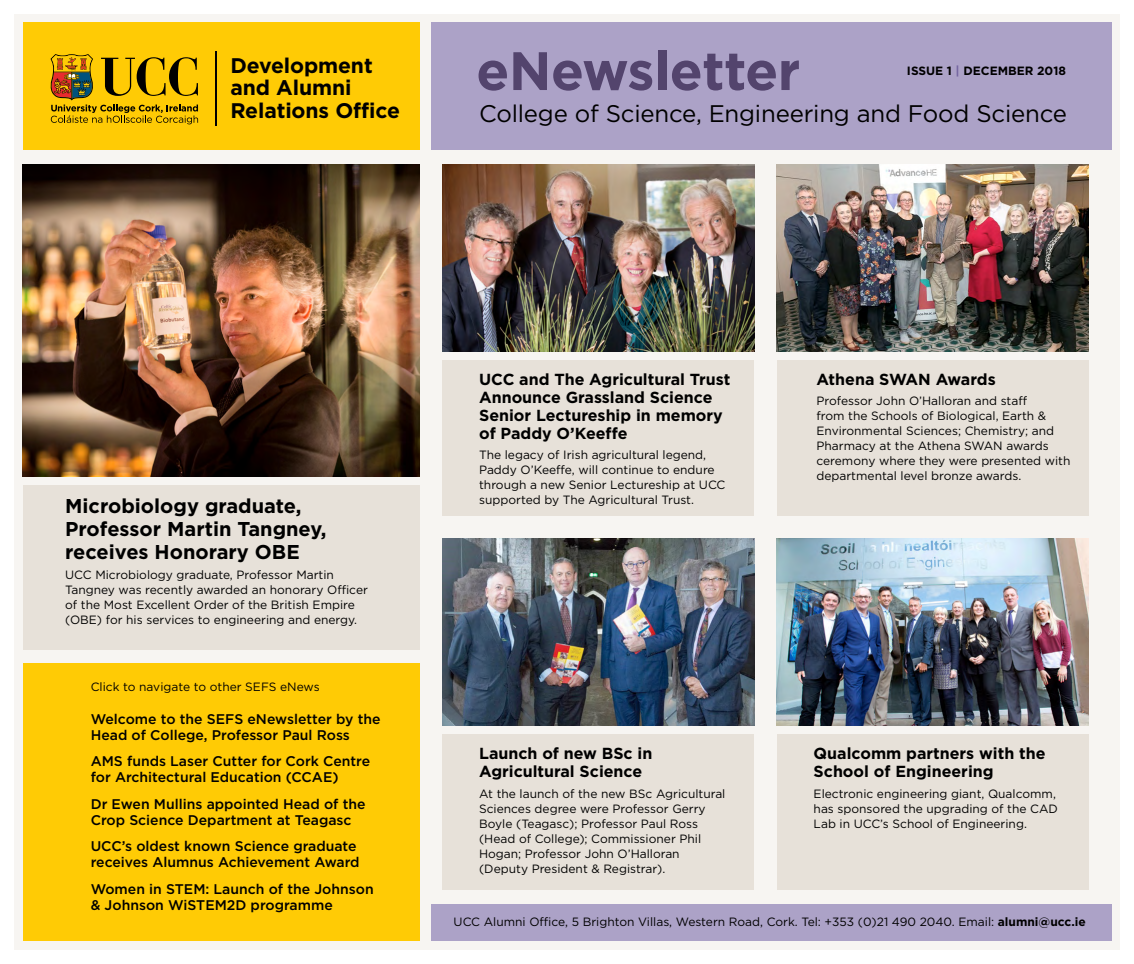
<style>
.page{position:relative;width:1134px;height:964px;background:#fff}
.page>*{position:absolute;margin:0;border:0;box-sizing:border-box;transform-origin:0 0}
.t1{font:700 54px "Gotham";letter-spacing:-.01em;color:#53446d}
.t2{font:24px "Gotham";letter-spacing:-.01em;color:#000}
.t3{font:700 21.1px/22.9px "Gotham";letter-spacing:-.005em;color:#000}
.t4{font:700 20px/23px "Gotham";color:#000}
.t5{font:700 16px/18px "Gotham";color:#000}
.t6{font:500 14px/16px "Gotham";color:#000}
.t7{font:12px/15px "Gotham";color:#000}
.t8{font:700 12px "Gotham";color:#000}
.s1{color:#73649f}
.s2{font-weight:700}
</style>
<div class="page">
<div style="left:14px;top:14px;width:1106px;height:936px;background:#f7f5f2"></div>
<div style="left:431px;top:23px;width:680px;height:127px;background:#aca2c7"></div>
<div style="left:23px;top:23px;width:397px;height:127px;background:#ffcb05"></div>
<img style="left:777px;top:164px;width:312px;height:187px">
<img style="left:442px;top:164px;width:312px;height:187px">
<img style="left:23px;top:164px;width:397px;height:312px">
<img style="left:777px;top:539px;width:312px;height:187px">
<img style="left:442px;top:539px;width:312px;height:187px">
<div style="left:23px;top:485px;width:397px;height:164px;background:#e7e1d9"></div>
<div style="left:777px;top:360px;width:312px;height:156px;background:#e7e1d9"></div>
<div style="left:777px;top:734px;width:312px;height:156px;background:#e7e1d9"></div>
<div style="left:442px;top:360px;width:312px;height:156px;background:#e7e1d9"></div>
<div style="left:442px;top:734px;width:312px;height:156px;background:#e7e1d9"></div>
<div style="left:23px;top:663px;width:397px;height:278px;background:#ffcb05"></div>
<div style="left:431px;top:904px;width:680px;height:37px;background:#aca2c7"></div>
<svg style="left:50px;top:54px;width:148px;height:70px"></svg>
<hr style="left:215px;top:51px;width:1px;height:75px;background:#000">
<h3 class="t3" style="left:230px;top:53px;width:171px">Development and Alumni<br>Relations Office</h3>
<h1 class="t1" style="left:476px;top:40px;width:326px">eNewsletter</h1>
<p class="t8" style="left:907px;top:64px;width:160px">ISSUE 1 <span class="s1">|</span> DECEMBER 2018</p>
<h2 class="t2" style="left:479px;top:100px;width:589px">College of Science, Engineering and Food Science</h2>
<h3 class="t4" style="left:65px;top:494px;width:263px">Microbiology graduate,<br>Professor Martin Tangney, receives Honorary OBE</h3>
<p class="t7" style="left:65px;top:567px;width:304px">UCC Microbiology graduate, Professor Martin Tangney was recently awarded an honorary Officer of the Most Excellent Order of the British Empire (OBE) for his services to engineering and energy.</p>
<p class="t7" style="left:91px;top:678px;width:230px">Click to navigate to other SEFS eNews</p>
<p class="t6" style="left:91px;top:710px;width:291px">Welcome to the SEFS eNewsletter by the<br>Head of College, Professor Paul Ross</p>
<p class="t6" style="left:91px;top:753px;width:281px">AMS funds Laser Cutter for Cork Centre for Architectural Education (CCAE)</p>
<p class="t6" style="left:91px;top:795px;width:276px">Dr Ewen Mullins appointed Head of the<br>Crop Science Department at Teagasc</p>
<p class="t6" style="left:91px;top:838px;width:270px">UCC’s oldest known Science graduate receives Alumnus Achievement Award</p>
<p class="t6" style="left:91px;top:880px;width:285px">Women in STEM: Launch of the Johnson &amp; Johnson WiSTEM2D programme</p>
<h3 class="t5" style="left:479px;top:369px;width:253px">UCC and The Agricultural Trust<br>Announce Grassland Science<br>Senior Lectureship in memory of Paddy O’Keeffe</h3>
<p class="t7" style="left:479px;top:447px;width:248px">The legacy of Irish agricultural legend, Paddy O’Keeffe, will continue to endure through a new Senior Lectureship at UCC supported by The Agricultural Trust.</p>
<h3 class="t5" style="left:816px;top:369px;width:181px">Athena SWAN Awards</h3>
<p class="t7" style="left:816px;top:393px;width:256px">Professor John O’Halloran and staff<br>from the Schools of Biological, Earth &amp; Environmental Sciences; Chemistry; and Pharmacy at the Athena SWAN awards ceremony where they were presented with departmental level bronze awards.</p>
<h3 class="t5" style="left:479px;top:744px;width:175px">Launch of new BSc in<br>Agricultural Science</h3>
<p class="t7" style="left:479px;top:785px;width:248px">At the launch of the new BSc Agricultural Sciences degree were Professor Gerry Boyle (Teagasc); Professor Paul Ross (Head of College); Commissioner Phil Hogan; Professor John O’Halloran (Deputy President &amp; Registrar).</p>
<h3 class="t5" style="left:814px;top:744px;width:233px">Qualcomm partners with the<br>School of Engineering</h3>
<p class="t7" style="left:814px;top:785px;width:246px">Electronic engineering giant, Qualcomm, has sponsored the upgrading of the CAD<br>Lab in UCC’s School of Engineering.</p>
<p class="t7" style="left:454px;top:914px;width:634px">UCC Alumni Office, 5 Brighton Villas, Western Road, Cork. Tel: +353 (0)21 490 2040. Email: <span class="s2">alumni@ucc.ie</span></p>
</div>
